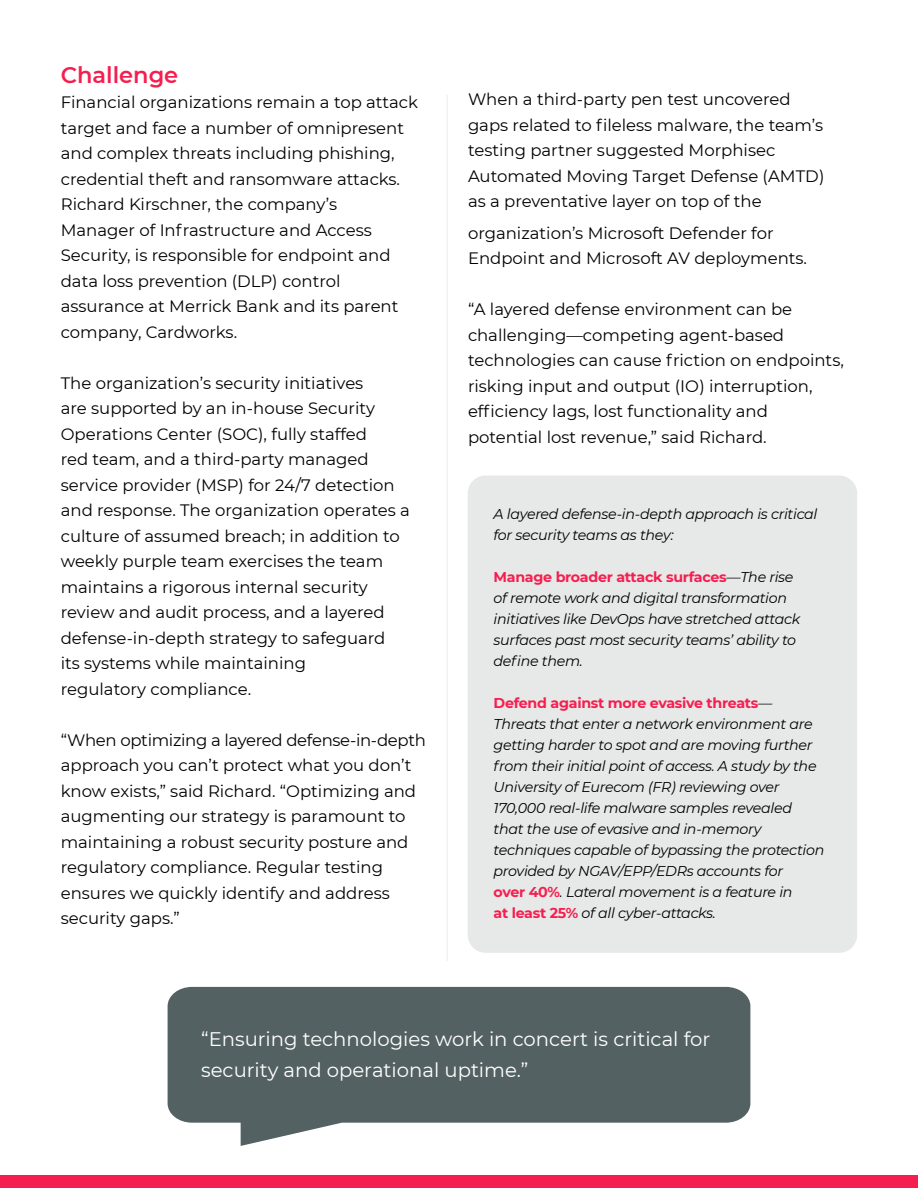
<style>
.page{position:relative;width:918px;height:1188px;background:#fff}
.page>*{position:absolute;margin:0;border:0;box-sizing:border-box;transform-origin:0 0}
.t1{font:600 22.5px "Montserrat";color:#f51f4f}
.t2{font:19.65px "Montserrat";color:#fff}
.t3{font:16.5px/25.5px "Montserrat";color:#000}
.t4{font:italic 14.25px/21px "Montserrat";letter-spacing:-.02em;color:#000}
.s1{font-weight:700;font-style:normal;color:#f51f4f}
</style>
<div class="page">
<div style="left:0;top:1175px;width:918px;height:13px;background:#f51f4f"></div>
<div style="left:468px;top:476px;width:389px;height:477px;background:#e7e9e9;border-radius:18px"></div>
<hr style="left:447px;top:94px;width:1px;height:867px;background:#b0c4c9">
<svg style="left:168px;top:987px;width:582px;height:159px;background:#6b7678"></svg>
<p class="t1" style="left:61px;top:59px;width:119px">Challenge</p>
<p class="t3" style="left:61px;top:89px;width:359px">Financial organizations remain a top attack target and face a number of omnipresent and complex threats including phishing, credential theft and ransomware attacks.<br>Richard Kirschner, the company’s<br>Manager of Infrastructure and Access Security, is responsible for endpoint and data loss prevention (DLP) control assurance at Merrick Bank and its parent company, Cardworks.</p>
<p class="t3" style="left:61px;top:369px;width:351px">The organization’s security initiatives<br>are supported by an in-house Security Operations Center (SOC), fully staffed<br>red team, and a third-party managed service provider (MSP) for 24/7 detection and response. The organization operates a culture of assumed breach; in addition to weekly purple team exercises the team maintains a rigorous internal security review and audit process, and a layered defense-in-depth strategy to safeguard<br>its systems while maintaining<br>regulatory compliance.</p>
<p class="t3" style="left:61px;top:726px;width:367px">“When optimizing a layered defense-in-depth approach you can’t protect what you don’t know exists,” said Richard. “Optimizing and augmenting our strategy is paramount to maintaining a robust security posture and regulatory compliance. Regular testing ensures we quickly identify and address security gaps.”</p>
<p class="t3" style="left:468px;top:86px;width:358px">When a third-party pen test uncovered gaps related to fileless malware, the team’s testing partner suggested Morphisec Automated Moving Target Defense (AMTD)</p>
<p class="t3" style="left:468px;top:188px;width:295px">as a preventative layer on top of the</p>
<p class="t3" style="left:468px;top:220px;width:341px">organization’s Microsoft Defender for<br>Endpoint and Microsoft AV deployments.</p>
<p class="t3" style="left:468px;top:296px;width:377px">“A layered defense environment can be challenging—competing agent-based technologies can cause friction on endpoints, risking input and output (IO) interruption, efficiency lags, lost functionality and potential lost revenue,” said Richard.</p>
<p class="t4" style="left:494px;top:503px;width:325px">A layered defense-in-depth approach is critical for security teams as they:</p>
<p class="t4" style="left:494px;top:566px;width:308px"><span class="s1">Manage broader attack surfaces</span>—The rise of remote work and digital transformation initiatives like DevOps have stretched attack surfaces past most security teams’ ability to define them.</p>
<p class="t4" style="left:494px;top:692px;width:332px"><span class="s1">Defend against more evasive threats</span>— Threats that enter a network environment are getting harder to spot and are moving further from their initial point of access. A study by the University of Eurecom (FR) reviewing over 170,000 real-life malware samples revealed that the use of evasive and in-memory techniques capable of bypassing the protection provided by NGAV/EPP/EDRs accounts for<br><span class="s1">over 40%</span>. Lateral movement is a feature in<br><span class="s1">at least 25%</span> of all cyber-attacks.</p>
<p class="t2" style="left:201px;top:1026px;width:511px">“Ensuring technologies work in concert is critical for</p>
<p class="t2" style="left:201px;top:1056px;width:329px">security and operational uptime.”</p>
</div>
